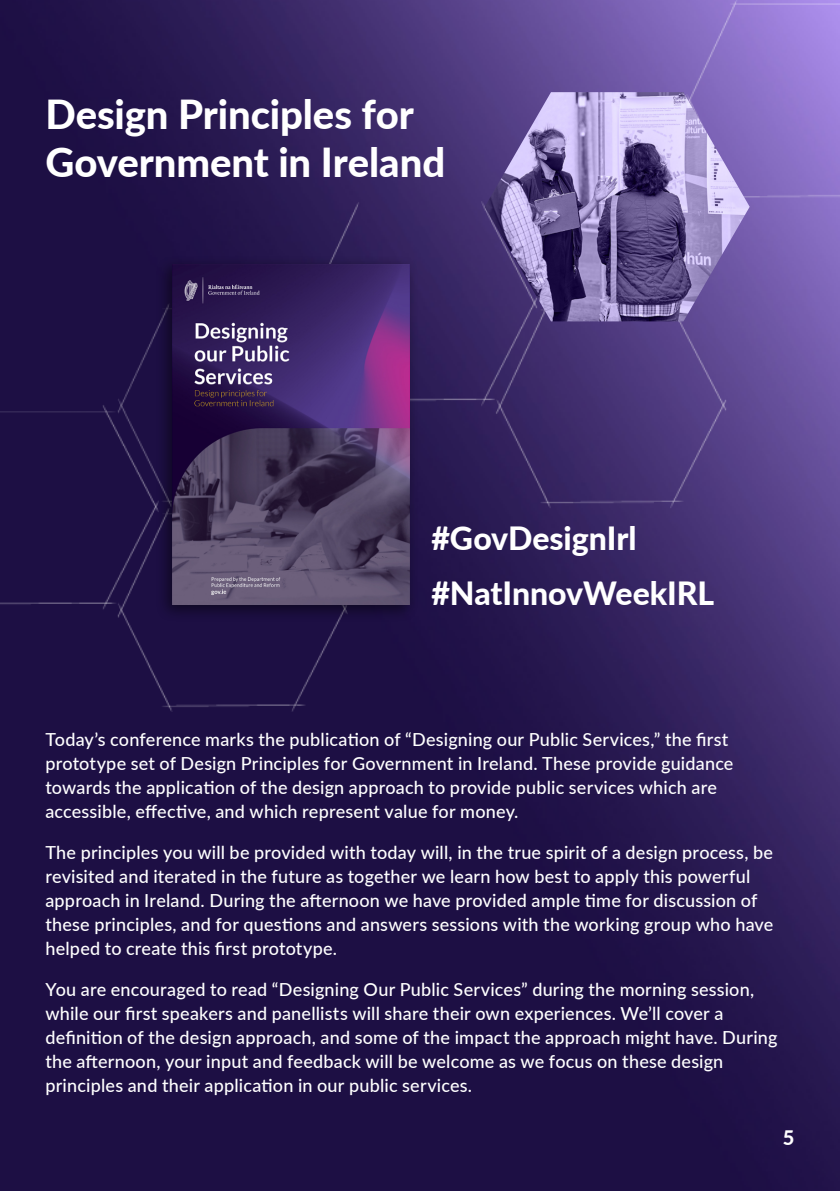
<style>
.page{position:relative;width:840px;height:1191px;background:#fff}
.page>*{position:absolute;margin:0;border:0;box-sizing:border-box;transform-origin:0 0}
.Heading{font:800 40px/48px "Lato";letter-spacing:-.005em;color:#fff}
.Heading-2{font:800 32px "Lato";letter-spacing:-.005em;color:#fff}
.t1{font:800 20px "Lato";color:#fff}
.Body_copy{font:500 18px/24px "Lato";letter-spacing:.01em;color:#fff}
</style>
<div class="page">
<img style="left:0;top:711px;width:839px;height:480px">
<img style="left:0;top:0;width:839px;height:711px">
<div style="left:155px;top:256px;width:263px;height:366px;background:#000;opacity:.5"></div>
<img style="left:172px;top:264px;width:237px;height:341px">
<img style="left:484px;top:92px;width:265px;height:229px">
<p class="Heading" style="left:45px;top:88px;width:401px">Design Principles for<br>Government in Ireland</p>
<p class="Heading-2" style="left:431px;top:514px;width:207px">#GovDesignIrl</p>
<p class="Heading-2" style="left:431px;top:569px;width:284px">#NatInnovWeekIRL</p>
<p class="Body_copy" style="left:45px;top:727px;width:689px">Today’s conference marks the publication of “Designing our Public Services,” the first prototype set of Design Principles for Government in Ireland. These provide guidance towards the application of the design approach to provide public services which are accessible, effective, and which represent value for money.</p>
<p class="Body_copy" style="left:45px;top:840px;width:729px">The principles you will be provided with today will, in the true spirit of a design process, be revisited and iterated in the future as together we learn how best to apply this powerful approach in Ireland. During the afternoon we have provided ample time for discussion of these principles, and for questions and answers sessions with the working group who have helped to create this first prototype.</p>
<p class="Body_copy" style="left:45px;top:977px;width:733px">You are encouraged to read “Designing Our Public Services” during the morning session, while our first speakers and panellists will share their own experiences. We’ll cover a definition of the design approach, and some of the impact the approach might have. During the afternoon, your input and feedback will be welcome as we focus on these design principles and their application in our public services.</p>
<p class="t1" style="left:782px;top:1122px;width:13px">5</p>
</div>
